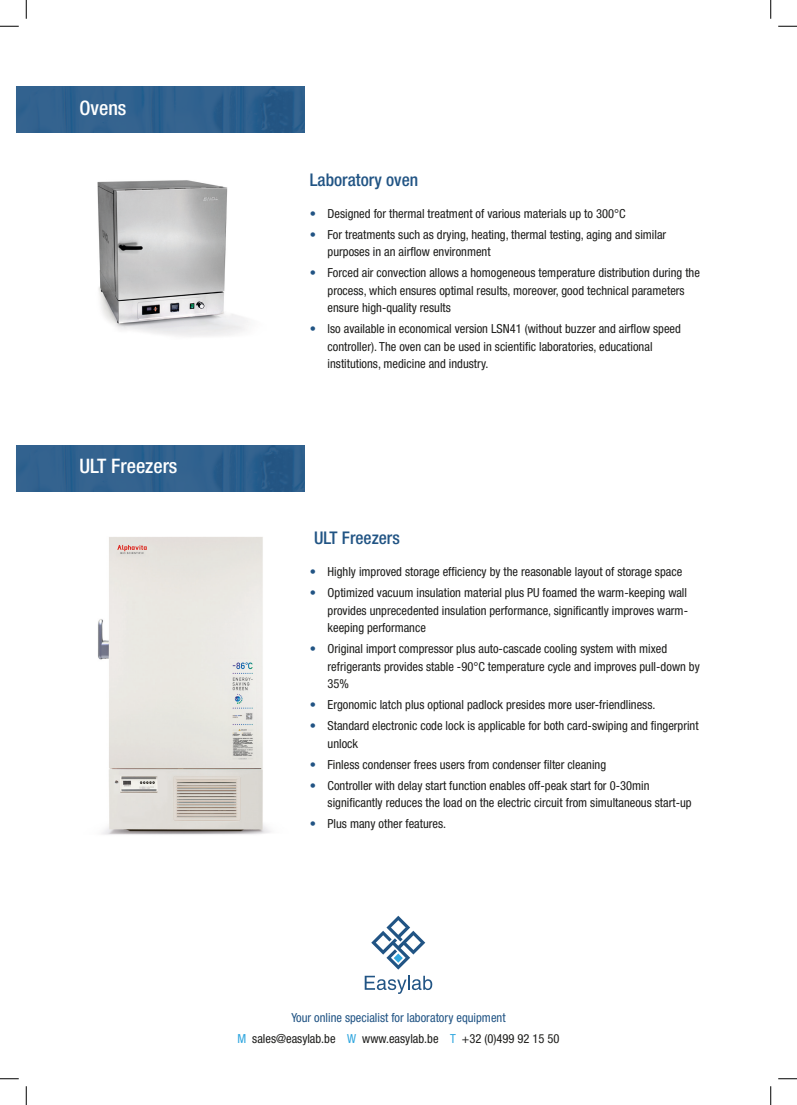
<style>
.page{position:relative;width:797px;height:1105px;background:#fff}
.page>*{position:absolute;margin:0;border:0;box-sizing:border-box;transform-origin:0 0}
.t1{font:500 condensed 20px "Helvetica Neue";color:#fff}
.Tussentitel{font:500 condensed 17.5px "Helvetica Neue";color:#215484}
.Tekst{font:condensed 12.5px/17.5px "Helvetica Neue";color:#1d1d1b}
.t2{font:condensed 12.5px "Helvetica Neue";color:#215484}
.s1{color:#215484}
.s2{color:#32a7df}
</style>
<div class="page">
<img style="left:16px;top:86px;width:288px;height:47px">
<img style="left:16px;top:445px;width:288px;height:46px">
<img style="left:98px;top:537px;width:173px;height:298px">
<img style="left:97px;top:180px;width:151px;height:157px">
<svg style="left:365px;top:976px;width:67px;height:18px"></svg>
<svg style="left:371px;top:916px;width:54px;height:54px"></svg>
<svg style="left:0;top:25px;width:19px;height:2px"></svg>
<svg style="left:778px;top:25px;width:19px;height:2px"></svg>
<svg style="left:0;top:1078px;width:19px;height:1px"></svg>
<svg style="left:778px;top:1078px;width:19px;height:1px"></svg>
<svg style="left:25px;top:0;width:2px;height:19px"></svg>
<svg style="left:25px;top:1086px;width:2px;height:19px"></svg>
<svg style="left:770px;top:0;width:1px;height:19px"></svg>
<svg style="left:770px;top:1086px;width:1px;height:19px"></svg>
<p class="t1" style="left:79px;top:96px;width:49px">Ovens</p>
<p class="t1" style="left:79px;top:454px;width:100px">ULT Freezers</p>
<p class="Tussentitel" style="left:310px;top:169px;width:110px">Laboratory oven</p>
<p class="Tekst" style="left:310px;top:204px;width:317px"><span class="s1">•</span> Designed for thermal treatment of various materials up to 300°C</p>
<p class="Tekst" style="left:327px;top:225px;width:340px;text-indent:-18px"><span class="s1">•</span> For treatments such as drying, heating, thermal testing, aging and similar purposes in an airflow environment</p>
<p class="Tekst" style="left:327px;top:264px;width:374px;text-indent:-18px"><span class="s1">•</span> Forced air convection allows a homogeneous temperature distribution during the process, which ensures optimal results, moreover, good technical parameters ensure high-quality results</p>
<p class="Tekst" style="left:327px;top:320px;width:355px;text-indent:-18px"><span class="s1">•</span> lso available in economical version LSN41 (without buzzer and airflow speed controller). The oven can be used in scientific laboratories, educational institutions, medicine and industry.</p>
<p class="Tussentitel" style="left:314px;top:528px;width:87px">ULT Freezers</p>
<p class="Tekst" style="left:310px;top:563px;width:374px"><span class="s1">•</span> Highly improved storage efficiency by the reasonable layout of storage space</p>
<p class="Tekst" style="left:327px;top:584px;width:362px;text-align:justify;text-indent:-18px"><span class="s1">•</span> Optimized vacuum insulation material plus PU foamed the warm-keeping wall provides unprecedented insulation performance, significantly improves warm&shy;keeping performance</p>
<p class="Tekst" style="left:327px;top:640px;width:374px;text-indent:-18px"><span class="s1">•</span> Original import compressor plus auto-cascade cooling system with mixed refrigerants provides stable -90°C temperature cycle and improves pull-down by<br>35%</p>
<p class="Tekst" style="left:310px;top:696px;width:347px"><span class="s1">•</span> Ergonomic latch plus optional padlock presides more user-friendliness.</p>
<p class="Tekst" style="left:327px;top:717px;width:372px;text-indent:-18px"><span class="s1">•</span> Standard electronic code lock is applicable for both card-swiping and fingerprint unlock</p>
<p class="Tekst" style="left:310px;top:755px;width:298px"><span class="s1">•</span> Finless condenser frees users from condenser filter cleaning</p>
<p class="Tekst" style="left:327px;top:776px;width:365px;text-indent:-18px"><span class="s1">•</span> Controller with delay start function enables off-peak start for 0-30min significantly reduces the load on the electric circuit from simultaneous start-up</p>
<p class="Tekst" style="left:310px;top:815px;width:138px"><span class="s1">•</span> Plus many other features.</p>
<p class="t2" style="left:291px;top:1010px;width:216px">Your online specialist for laboratory equipment</p>
<p class="Tekst" style="left:237px;top:1030px;width:323px"><span class="s2">M</span> sales@easylab.be <span class="s2">W</span> www.easylab.be <span class="s2">T</span> +32 (0)499 92 15 50</p>
</div>
